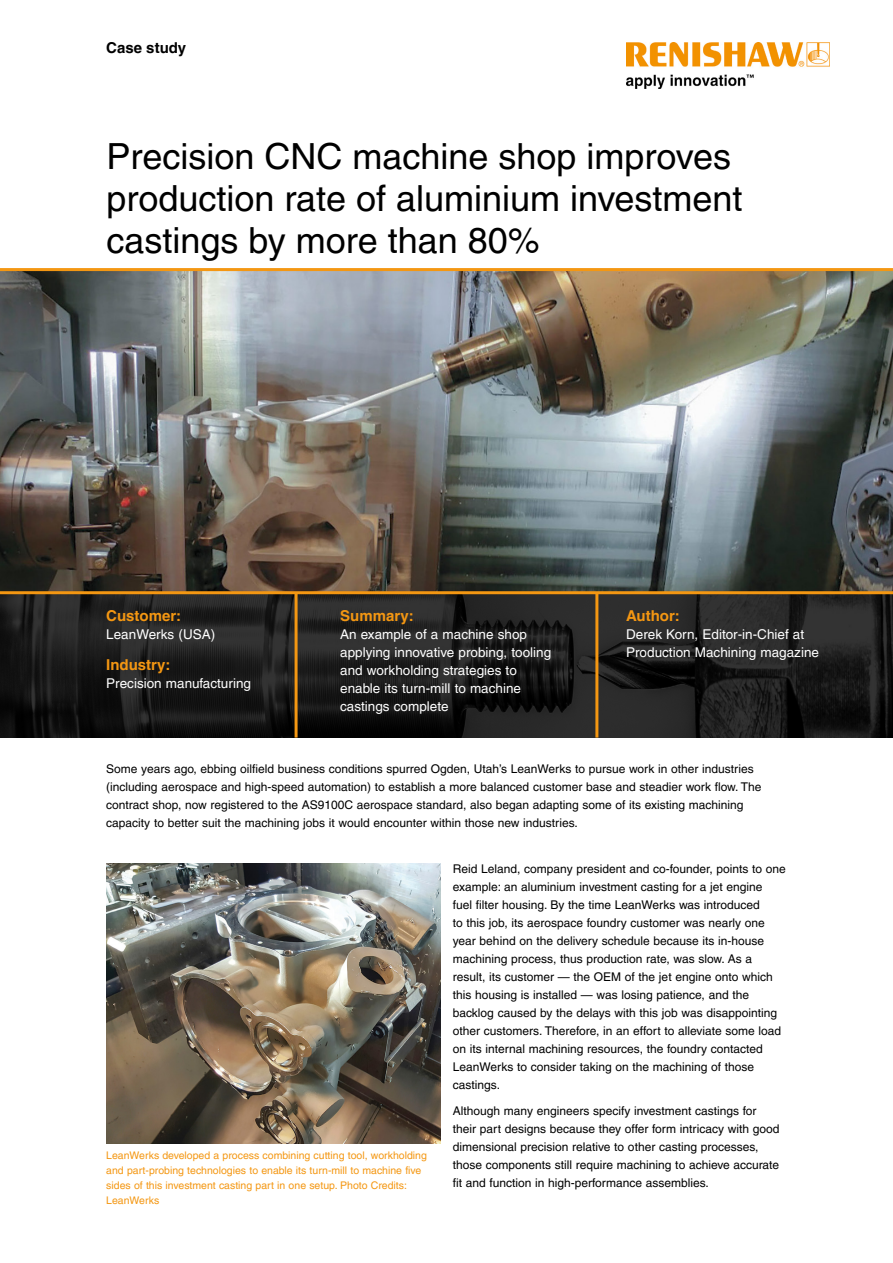
<style>
.page{position:relative;width:893px;height:1263px;background:#fff}
.page>*{position:absolute;margin:0;border:0;box-sizing:border-box;transform-origin:0 0}
.t1{font:36px/42px "Helvetica LT Pro";color:#000}
.t2{font:700 15px "Helvetica LT Pro";color:#f49712}
.t3{font:700 15px "Helvetica LT Pro";color:#000}
.t4{font:13.5px/18px "Helvetica LT Pro";color:#fff}
.t5{font:12px/18px "Helvetica LT Pro";color:#000}
.t6{font:10.5px/15px "Helvetica LT Pro";color:#f49712}
</style>
<div class="page">
<svg style="left:0;top:594px;width:893px;height:143px;background:#1f1e1e"></svg>
<hr style="left:295px;top:589px;width:3px;height:148px;background:#f49712">
<hr style="left:595px;top:589px;width:3px;height:148px;background:#f49712">
<img style="left:626px;top:43px;width:203px;height:46px">
<img style="left:0;top:268px;width:893px;height:326px">
<img style="left:106px;top:864px;width:334px;height:279px">
<p class="t3" style="left:106px;top:39px;width:81px">Case study</p>
<h1 class="t1" style="left:106px;top:135px;width:638px">Precision CNC machine shop improves production rate of aluminium investment castings by more than 80%</h1>
<p class="t2" style="left:106px;top:606px;width:76px">Customer:</p>
<p class="t4" style="left:106px;top:625px;width:110px">LeanWerks (USA)</p>
<p class="t2" style="left:106px;top:655px;width:66px">Industry:</p>
<p class="t4" style="left:106px;top:674px;width:146px">Precision manufacturing</p>
<p class="t2" style="left:340px;top:606px;width:75px">Summary:</p>
<p class="t4" style="left:340px;top:625px;width:213px">An example of a machine shop applying innovative probing, tooling and workholding strategies to enable its turn-mill to machine castings complete</p>
<p class="t2" style="left:626px;top:606px;width:55px">Author:</p>
<p class="t4" style="left:626px;top:625px;width:194px">Derek Korn, Editor-in-Chief at<br>Production Machining magazine</p>
<p class="t5" style="left:106px;top:759px;width:657px">Some years ago, ebbing oilfield business conditions spurred Ogden, Utah’s LeanWerks to pursue work in other industries (including aerospace and high-speed automation) to establish a more balanced customer base and steadier work flow. The contract shop, now registered to the AS9100C aerospace standard, also began adapting some of its existing machining capacity to better suit the machining jobs it would encounter within those new industries.</p>
<p class="t5" style="left:453px;top:859px;width:335px">Reid Leland, company president and co-founder, points to one example: an aluminium investment casting for a jet engine<br>fuel filter housing. By the time LeanWerks was introduced<br>to this job, its aerospace foundry customer was nearly one year behind on the delivery schedule because its in-house machining process, thus production rate, was slow. As a result, its customer — the OEM of the jet engine onto which this housing is installed — was losing patience, and the backlog caused by the delays with this job was disappointing other customers. Therefore, in an effort to alleviate some load on its internal machining resources, the foundry contacted LeanWerks to consider taking on the machining of those castings.</p>
<p class="t5" style="left:453px;top:1102px;width:328px">Although many engineers specify investment castings for their part designs because they offer form intricacy with good dimensional precision relative to other casting processes, those components still require machining to achieve accurate fit and function in high-performance assemblies.</p>
<p class="t6" style="left:106px;top:1148px;width:322px">LeanWerks developed a process combining cutting tool, workholding and part-probing technologies to enable its turn-mill to machine five sides of this investment casting part in one setup. Photo Credits:<br>LeanWerks</p>
</div>
